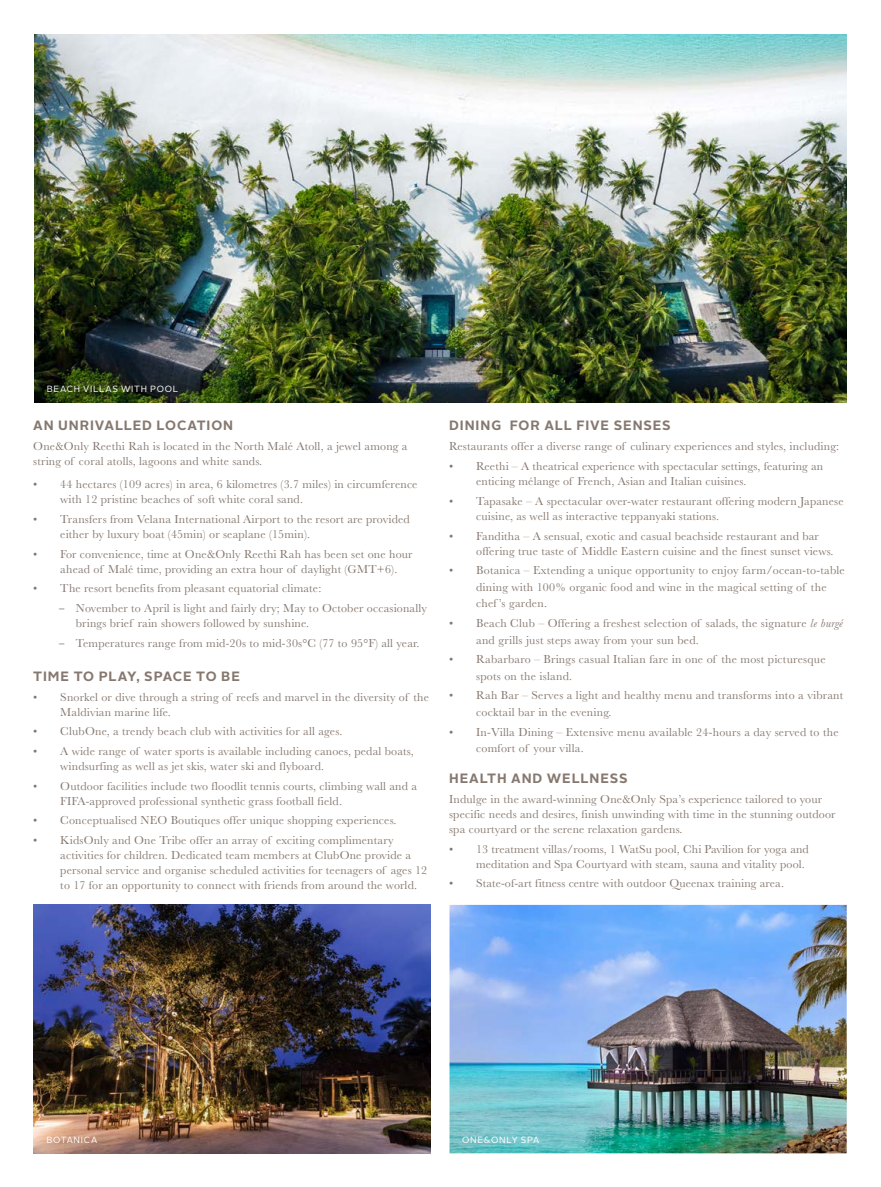
<style>
.page{position:relative;width:881px;height:1187px;background:#fff}
.page>*{position:absolute;margin:0;border:0;box-sizing:border-box;transform-origin:0 0}
.t1{font:700 13.5px "Alright Sans";letter-spacing:.06em;color:#86786f}
.t2{font:12px/15px "Baskerville";letter-spacing:.015em;color:#86786f}
.t3{font:9px "Alright Sans";letter-spacing:.075em;color:#fff}
.s1{font-family:"Myriad Pro"}
.s2{font-style:italic}
</style>
<div class="page">
<img style="left:34px;top:34px;width:812px;height:368px">
<img style="left:449px;top:904px;width:397px;height:249px">
<img style="left:34px;top:904px;width:397px;height:249px">
<p class="t3" style="left:47px;top:382px;width:133px">BEACH VILLAS WITH POOL</p>
<p class="t1" style="left:33px;top:416px;width:201px">AN UNRIVALLED LOCATION</p>
<p class="t2" style="left:33px;top:438px;width:375px">One&amp;Only Reethi Rah is located in the North Malé Atoll, a jewel among a string of coral atolls, lagoons and white sands.</p>
<p class="t2" style="left:60px;top:477px;width:358px;text-indent:-27px">• 44 hectares (109 acres) in area, 6 kilometres (3.7 miles) in circumference with 12 pristine beaches of soft white coral sand.</p>
<p class="t2" style="left:60px;top:511px;width:351px;text-indent:-27px">• Transfers from Velana International Airport to the resort are provided either by luxury boat (45min) or seaplane (15min).</p>
<p class="t2" style="left:60px;top:546px;width:354px;text-indent:-27px">• For convenience, time at One&amp;Only Reethi Rah has been set one hour ahead of Malé time, providing an extra hour of daylight (GMT+6).</p>
<p class="t2" style="left:33px;top:581px;width:289px">• The resort benefits from pleasant equatorial climate:</p>
<p class="t2" style="left:76px;top:600px;width:352px;text-indent:-17px"><span class="s1">–</span> November to April is light and fairly dry; May to October occasionally brings brief rain showers followed by sunshine.</p>
<p class="t2" style="left:59px;top:635px;width:362px"><span class="s1">–</span> Temperatures range from mid-20s to mid-30s°C (77 to 95°F) all year.</p>
<p class="t1" style="left:33px;top:666px;width:208px">TIME TO PLAY, SPACE TO BE</p>
<p class="t2" style="left:60px;top:689px;width:370px;text-indent:-27px">• Snorkel or dive through a string of reefs and marvel in the diversity of the<br>Maldivian marine life.</p>
<p class="t2" style="left:33px;top:723px;width:310px">• ClubOne, a trendy beach club with activities for all ages.</p>
<p class="t2" style="left:60px;top:743px;width:355px;text-indent:-27px">• A wide range of water sports is available including canoes, pedal boats, windsurfing as well as jet skis, water ski and flyboard.</p>
<p class="t2" style="left:60px;top:778px;width:358px;text-indent:-27px">• Outdoor facilities include two floodlit tennis courts, climbing wall and a<br>FIFA-approved professional synthetic grass football field.</p>
<p class="t2" style="left:33px;top:812px;width:365px">• Conceptualised NEO Boutiques offer unique shopping experiences.</p>
<p class="t2" style="left:60px;top:832px;width:368px;text-indent:-27px">• KidsOnly and One Tribe offer an array of exciting complimentary activities for children. Dedicated team members at ClubOne provide a personal service and organise scheduled activities for teenagers of ages 12 to 17 for an opportunity to connect with friends from around the world.</p>
<p class="t1" style="left:449px;top:416px;width:223px">DINING FOR ALL FIVE SENSES</p>
<p class="t2" style="left:449px;top:438px;width:391px">Restaurants offer a diverse range of culinary experiences and styles, including:</p>
<p class="t2" style="left:476px;top:459px;width:348px;text-indent:-27px">• Reethi – A theatrical experience with spectacular settings, featuring an enticing mélange of French, Asian and Italian cuisines.</p>
<p class="t2" style="left:476px;top:493px;width:369px;text-indent:-27px">• Tapasake – A spectacular over-water restaurant offering modern Japanese cuisine, as well as interactive teppanyaki stations.</p>
<p class="t2" style="left:476px;top:528px;width:359px;text-indent:-27px">• Fanditha – A sensual, exotic and casual beachside restaurant and bar offering true taste of Middle Eastern cuisine and the finest sunset views.</p>
<p class="t2" style="left:476px;top:562px;width:370px;line-height:16.5px;text-indent:-27px">• Botanica – Extending a unique opportunity to enjoy farm/ocean-to-table dining with 100% organic food and wine in the magical setting of the chef ’s garden.</p>
<p class="t2" style="left:476px;top:615px;width:368px;line-height:16.5px;text-indent:-27px">• Beach Club – Offering a freshest selection of salads, the signature <span class="s2">le burgé </span>and grills just steps away from your sun bed.</p>
<p class="t2" style="left:476px;top:651px;width:351px;line-height:16.5px;text-indent:-27px">• Rabarbaro – Brings casual Italian fare in one of the most picturesque spots on the island.</p>
<p class="t2" style="left:476px;top:687px;width:368px;line-height:16.5px;text-indent:-27px">• Rah Bar – Serves a light and healthy menu and transforms into a vibrant cocktail bar in the evening.</p>
<p class="t2" style="left:476px;top:723px;width:364px;line-height:16.5px;text-indent:-27px">• In-Villa Dining – Extensive menu available 24-hours a day served to the comfort of your villa.</p>
<p class="t1" style="left:449px;top:769px;width:180px">HEALTH AND WELLNESS</p>
<p class="t2" style="left:449px;top:791px;width:388px">Indulge in the award-winning One&amp;Only Spa’s experience tailored to your specific needs and desires, finish unwinding with time in the stunning outdoor spa courtyard or the serene relaxation gardens.</p>
<p class="t2" style="left:476px;top:841px;width:334px;text-indent:-27px">• 13 treatment villas/rooms, 1 WatSu pool, Chi Pavilion for yoga and meditation and Spa Courtyard with steam, sauna and vitality pool.</p>
<p class="t2" style="left:449px;top:875px;width:336px">• State-of-art fitness centre with outdoor Queenax training area.</p>
<p class="t3" style="left:46px;top:1133px;width:52px">BOTANICA</p>
<p class="t3" style="left:462px;top:1133px;width:79px">ONE&amp;ONLY SPA</p>
</div>
